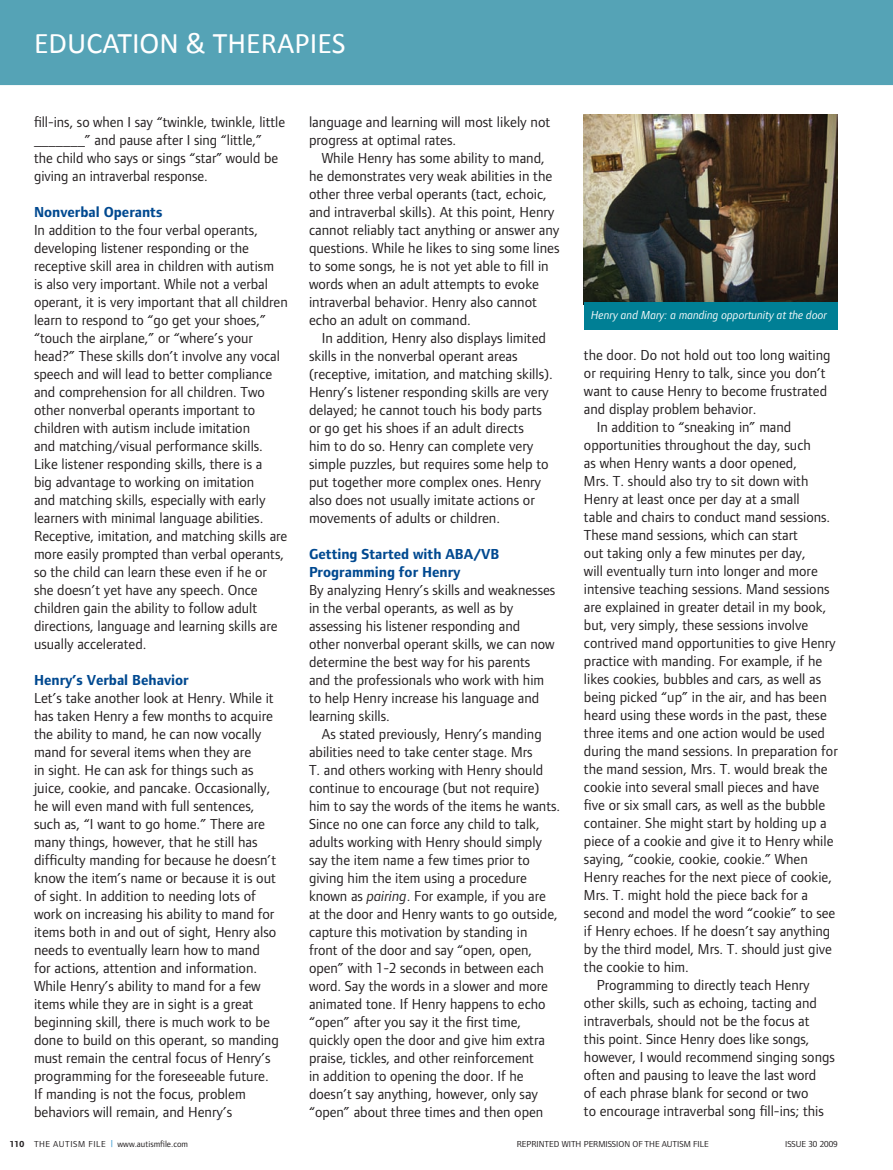
<style>
.page{position:relative;width:893px;height:1170px;background:#fff}
.page>*{position:absolute;margin:0;border:0;box-sizing:border-box;transform-origin:0 0}
.t1{font:30px "Calibri";color:#fff}
.t2{font:15px/18px "Foundry Form Sans";color:#231f20}
.t3{font:700 15px/18px "Foundry Form Sans";color:#014990}
.t4{font:italic 12px "Foundry Form Sans";color:#fff;scale:.96 1}
.t5{font:9px "Foundry Form Sans";color:#231f20}
.s1{font-style:italic}
.s2{font-weight:700}
.s3{color:#007cc2}
</style>
<div class="page">
<div style="left:0;top:0;width:893px;height:85px;background:#55a3b6"></div>
<img style="left:584px;top:115px;width:254px;height:187px">
<div style="left:584px;top:302px;width:254px;height:27px;background:#007f95"></div>
<h1 class="t1" style="left:34px;top:24px;width:313px">EDUCATION &amp; THERAPIES</h1>
<p class="t2" style="left:34px;top:113px;width:253px">fill-ins, so when I say “twinkle, twinkle, little _______” and pause after I sing “little,”<br>the child who says or sings “star” would be giving an intraverbal response.</p>
<p class="t3" style="left:34px;top:203px;width:130px">Nonverbal Operants</p>
<p class="t2" style="left:34px;top:221px;width:255px">In addition to the four verbal operants, developing listener responding or the receptive skill area in children with autism<br>is also very important. While not a verbal operant, it is very important that all children learn to respond to “go get your shoes,” “touch the airplane,” or “where’s your head?” These skills don’t involve any vocal speech and will lead to better compliance and comprehension for all children. Two other nonverbal operants important to children with autism include imitation<br>and matching/visual performance skills.<br>Like listener responding skills, there is a<br>big advantage to working on imitation<br>and matching skills, especially with early learners with minimal language abilities.<br>Receptive, imitation, and matching skills are more easily prompted than verbal operants, so the child can learn these even if he or she doesn’t yet have any speech. Once children gain the ability to follow adult directions, language and learning skills are usually accelerated.</p>
<p class="t3" style="left:34px;top:671px;width:156px">Henry’s Verbal Behavior</p>
<p class="t2" style="left:34px;top:689px;width:246px">Let’s take another look at Henry. While it has taken Henry a few months to acquire the ability to mand, he can now vocally mand for several items when they are<br>in sight. He can ask for things such as juice, cookie, and pancake. Occasionally, he will even mand with full sentences, such as, “I want to go home.” There are many things, however, that he still has difficulty manding for because he doesn’t know the item’s name or because it is out of sight. In addition to needing lots of work on increasing his ability to mand for items both in and out of sight, Henry also needs to eventually learn how to mand for actions, attention and information.<br>While Henry’s ability to mand for a few items while they are in sight is a great beginning skill, there is much work to be done to build on this operant, so manding must remain the central focus of Henry’s programming for the foreseeable future.<br>If manding is not the focus, problem behaviors will remain, and Henry’s</p>
<p class="t2" style="left:309px;top:113px;width:243px">language and learning will most likely not progress at optimal rates.</p>
<p class="t2" style="left:309px;top:149px;width:252px;text-indent:13px">While Henry has some ability to mand, he demonstrates very weak abilities in the other three verbal operants (tact, echoic, and intraverbal skills). At this point, Henry cannot reliably tact anything or answer any questions. While he likes to sing some lines to some songs, he is not yet able to fill in words when an adult attempts to evoke intraverbal behavior. Henry also cannot echo an adult on command.</p>
<p class="t2" style="left:309px;top:329px;width:245px;text-indent:13px">In addition, Henry also displays limited skills in the nonverbal operant areas (receptive, imitation, and matching skills).<br>Henry’s listener responding skills are very delayed; he cannot touch his body parts or go get his shoes if an adult directs<br>him to do so. Henry can complete very simple puzzles, but requires some help to put together more complex ones. Henry also does not usually imitate actions or movements of adults or children.</p>
<p class="t3" style="left:309px;top:545px;width:192px">Getting Started with ABA/VB<br>Programming for Henry</p>
<p class="t2" style="left:309px;top:581px;width:248px">By analyzing Henry’s skills and weaknesses in the verbal operants, as well as by assessing his listener responding and<br>other nonverbal operant skills, we can now determine the best way for his parents and the professionals who work with him to help Henry increase his language and learning skills.</p>
<p class="t2" style="left:309px;top:725px;width:253px;text-indent:13px">As stated previously, Henry’s manding abilities need to take center stage. Mrs<br>T. and others working with Henry should continue to encourage (but not require) him to say the words of the items he wants.<br>Since no one can force any child to talk, adults working with Henry should simply say the item name a few times prior to giving him the item using a procedure known as <span class="s1">pairing</span>. For example, if you are at the door and Henry wants to go outside, capture this motivation by standing in<br>front of the door and say “open, open, open” with 1-2 seconds in between each word. Say the words in a slower and more animated tone. If Henry happens to echo “open” after you say it the first time, quickly open the door and give him extra praise, tickles, and other reinforcement<br>in addition to opening the door. If he doesn’t say anything, however, only say “open” about three times and then open</p>
<p class="t4" style="left:591px;top:308px;width:247px">Henry and Mary: a manding opportunity at the door</p>
<p class="t2" style="left:584px;top:345px;width:248px">the door. Do not hold out too long waiting</p>
<p class="t2" style="left:584px;top:363px;width:243px">or requiring Henry to talk, since you don’t</p>
<p class="t2" style="left:584px;top:381px;width:245px">want to cause Henry to become frustrated</p>
<p class="t2" style="left:584px;top:399px;width:174px">and display problem behavior.</p>
<p class="t2" style="left:597px;top:417px;width:196px">In addition to “sneaking in” mand</p>
<p class="t2" style="left:584px;top:435px;width:228px">opportunities throughout the day, such</p>
<p class="t2" style="left:584px;top:453px;width:215px">as when Henry wants a door opened,</p>
<p class="t2" style="left:584px;top:471px;width:226px">Mrs. T. should also try to sit down with</p>
<p class="t2" style="left:584px;top:489px;width:217px">Henry at least once per day at a small</p>
<p class="t2" style="left:584px;top:507px;width:248px">table and chairs to conduct mand sessions.</p>
<p class="t2" style="left:584px;top:525px;width:216px">These mand sessions, which can start</p>
<p class="t2" style="left:584px;top:543px;width:223px">out taking only a few minutes per day,</p>
<p class="t2" style="left:584px;top:561px;width:235px">will eventually turn into longer and more</p>
<p class="t2" style="left:584px;top:579px;width:247px">intensive teaching sessions. Mand sessions</p>
<p class="t2" style="left:584px;top:597px;width:244px">are explained in greater detail in my book,</p>
<p class="t2" style="left:584px;top:615px;width:226px">but, very simply, these sessions involve</p>
<p class="t2" style="left:584px;top:633px;width:253px">contrived mand opportunities to give Henry</p>
<p class="t2" style="left:584px;top:651px;width:240px">practice with manding. For example, if he</p>
<p class="t2" style="left:584px;top:669px;width:239px">likes cookies, bubbles and cars, as well as</p>
<p class="t2" style="left:584px;top:687px;width:244px">being picked “up” in the air, and has been</p>
<p class="t2" style="left:584px;top:705px;width:244px">heard using these words in the past, these</p>
<p class="t2" style="left:584px;top:723px;width:243px">three items and one action would be used</p>
<p class="t2" style="left:584px;top:741px;width:255px">during the mand sessions. In preparation for</p>
<p class="t2" style="left:584px;top:759px;width:245px">the mand session, Mrs. T. would break the</p>
<p class="t2" style="left:584px;top:777px;width:237px">cookie into several small pieces and have</p>
<p class="t2" style="left:584px;top:795px;width:243px">five or six small cars, as well as the bubble</p>
<p class="t2" style="left:584px;top:813px;width:244px">container. She might start by holding up a</p>
<p class="t2" style="left:584px;top:831px;width:251px">piece of a cookie and give it to Henry while</p>
<p class="t2" style="left:584px;top:849px;width:225px">saying, “cookie, cookie, cookie.” When</p>
<p class="t2" style="left:584px;top:867px;width:250px">Henry reaches for the next piece of cookie,</p>
<p class="t2" style="left:584px;top:885px;width:225px">Mrs. T. might hold the piece back for a</p>
<p class="t2" style="left:584px;top:903px;width:253px">second and model the word “cookie” to see</p>
<p class="t2" style="left:584px;top:921px;width:248px">if Henry echoes. If he doesn’t say anything</p>
<p class="t2" style="left:584px;top:939px;width:250px">by the third model, Mrs. T. should just give</p>
<p class="t2" style="left:584px;top:957px;width:106px">the cookie to him.</p>
<p class="t2" style="left:597px;top:975px;width:214px">Programming to directly teach Henry</p>
<p class="t2" style="left:584px;top:993px;width:235px">other skills, such as echoing, tacting and</p>
<p class="t2" style="left:584px;top:1011px;width:227px">intraverbals, should not be the focus at</p>
<p class="t2" style="left:584px;top:1029px;width:227px">this point. Since Henry does like songs,</p>
<p class="t2" style="left:584px;top:1047px;width:252px">however, I would recommend singing songs</p>
<p class="t2" style="left:584px;top:1065px;width:234px">often and pausing to leave the last word</p>
<p class="t2" style="left:584px;top:1083px;width:226px">of each phrase blank for second or two</p>
<p class="t2" style="left:584px;top:1101px;width:241px">to encourage intraverbal song fill-ins; this</p>
<p class="t5" style="left:10px;top:1138px;width:180px"><span class="s2">110</span> THE AUTISM FILE <span class="s3">|</span> www.autismfile.com</p>
<p class="t5" style="left:517px;top:1138px;width:193px">REPRINTED WITH PERMISSION OF THE AUTISM FILE</p>
<p class="t5" style="left:785px;top:1138px;width:54px">ISSUE 30 2009</p>
</div>
